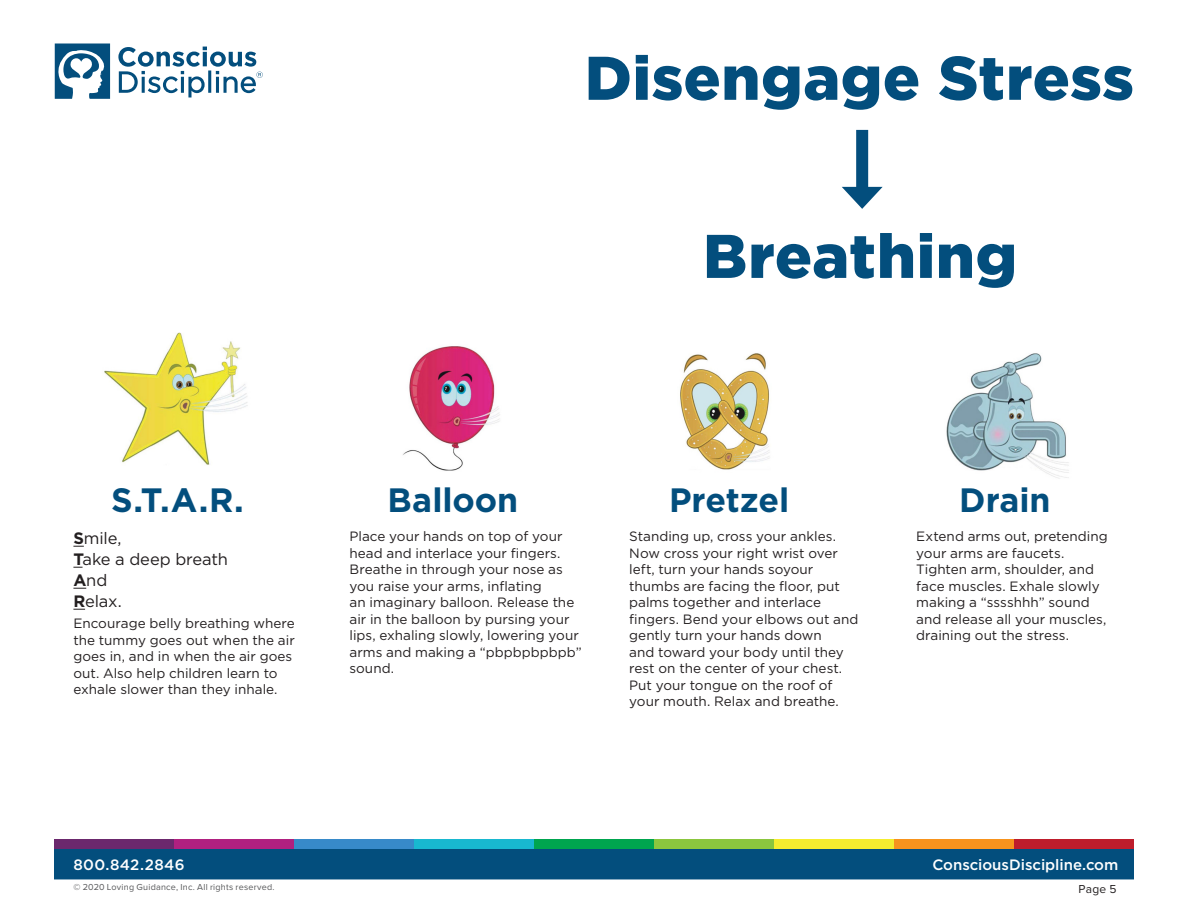
<style>
.page{position:relative;width:1188px;height:918px;background:#fff}
.page>*{position:absolute;margin:0;border:0;box-sizing:border-box;transform-origin:0 0}
.t1{font:900 61.5px "Gotham";letter-spacing:.01em;color:#034e7d}
.t2{font:700 33.75px "Gotham";letter-spacing:-.005em;color:#034e7d}
.t3{font:16.5px "Gotham";letter-spacing:-.01em;color:#231f20}
.t4{font:500 15px "Gotham";color:#fff}
.t5{font:500 15px "Gotham";letter-spacing:.025em;color:#fff}
.t6{font:13.5px/16.5px "Gotham";color:#231f20}
.t7{font:12px "Proxima Nova";color:#231f20}
.t8{font:9px "Proxima Nova";letter-spacing:.025em;color:#57585a}
.s1{font-weight:700}
</style>
<div class="page">
<div style="left:54px;top:849px;width:1080px;height:30px;background:#034e7d"></div>
<svg style="left:54px;top:44px;width:56px;height:55px"></svg>
<svg style="left:118px;top:47px;width:145px;height:50px"></svg>
<div style="left:54px;top:839px;width:120px;height:10px;background:#6b286d"></div>
<div style="left:174px;top:839px;width:120px;height:10px;background:#b02080"></div>
<div style="left:294px;top:839px;width:120px;height:10px;background:#378ac9"></div>
<div style="left:414px;top:839px;width:120px;height:10px;background:#18b8d0"></div>
<div style="left:534px;top:839px;width:120px;height:10px;background:#00a54f"></div>
<div style="left:654px;top:839px;width:120px;height:10px;background:#8bc63e"></div>
<div style="left:774px;top:839px;width:120px;height:10px;background:#f4ed2f"></div>
<div style="left:894px;top:839px;width:120px;height:10px;background:#f7931d"></div>
<div style="left:1014px;top:839px;width:120px;height:10px;background:#be1d2c"></div>
<div style="left:856px;top:130px;width:12px;height:66px;background:#034e7d"></div>
<svg style="left:842px;top:187px;width:41px;height:22px"></svg>
<img style="left:104px;top:332px;width:144px;height:133px">
<img style="left:946px;top:353px;width:123px;height:126px">
<img style="left:403px;top:346px;width:97px;height:125px">
<img style="left:680px;top:353px;width:90px;height:117px">
<svg style="left:73px;top:588px;width:13px;height:1px"></svg>
<svg style="left:73px;top:609px;width:12px;height:1px"></svg>
<p class="t1" style="left:585px;top:42px;width:551px">Disengage Stress</p>
<p class="t1" style="left:703px;top:221px;width:315px">Breathing</p>
<p class="t2" style="left:111px;top:480px;width:134px">S.T.A.R.</p>
<p class="t2" style="left:669px;top:480px;width:122px">Pretzel</p>
<p class="t2" style="left:959px;top:480px;width:93px">Drain</p>
<p class="t3" style="left:73px;top:529px;width:49px"><span class="s1">S</span>mile,</p>
<p class="t3" style="left:73px;top:550px;width:156px"><span class="s1">T</span>ake a deep breath</p>
<p class="t3" style="left:73px;top:571px;width:35px"><span class="s1">A</span>nd</p>
<p class="t3" style="left:73px;top:592px;width:50px"><span class="s1">R</span>elax.</p>
<p class="t6" style="left:73px;top:615px;width:223px">Encourage belly breathing where the tummy goes out when the air goes in, and in when the air goes out. Also help children learn to exhale slower than they inhale.</p>
<p class="t2" style="left:388px;top:480px;width:132px">Balloon</p>
<p class="t6" style="left:350px;top:528px;width:215px">Place your hands on top of your head and interlace your fingers.<br>Breathe in through your nose as you raise your arms, inflating</p>
<p class="t6" style="left:350px;top:594px;width:234px">an imaginary balloon. Release the air in the balloon by pursing your lips, exhaling slowly, lowering your arms and making a “pbpbpbpbpb” sound.</p>
<p class="t6" style="left:629px;top:528px;width:231px">Standing up, cross your ankles.<br>Now cross your right wrist over left, turn your hands soyour thumbs are facing the floor, put palms together and interlace fingers. Bend your elbows out and gently turn your hands down</p>
<p class="t6" style="left:629px;top:644px;width:216px">and toward your body until they rest on the center of your chest.<br>Put your tongue on the roof of your mouth. Relax and breathe.</p>
<p class="t6" style="left:916px;top:528px;width:193px">Extend arms out, pretending your arms are faucets.<br>Tighten arm, shoulder, and face muscles. Exhale slowly making a “sssshhh” sound and release all your muscles, draining out the stress.</p>
<p class="t5" style="left:73px;top:856px;width:113px">800.842.2846</p>
<p class="t4" style="left:932px;top:856px;width:188px">ConsciousDiscipline.com</p>
<p class="t8" style="left:74px;top:881px;width:203px">© 2020 Loving Guidance, Inc. All rights reserved.</p>
<p class="t7" style="left:1079px;top:880px;width:39px">Page 5</p>
</div>
